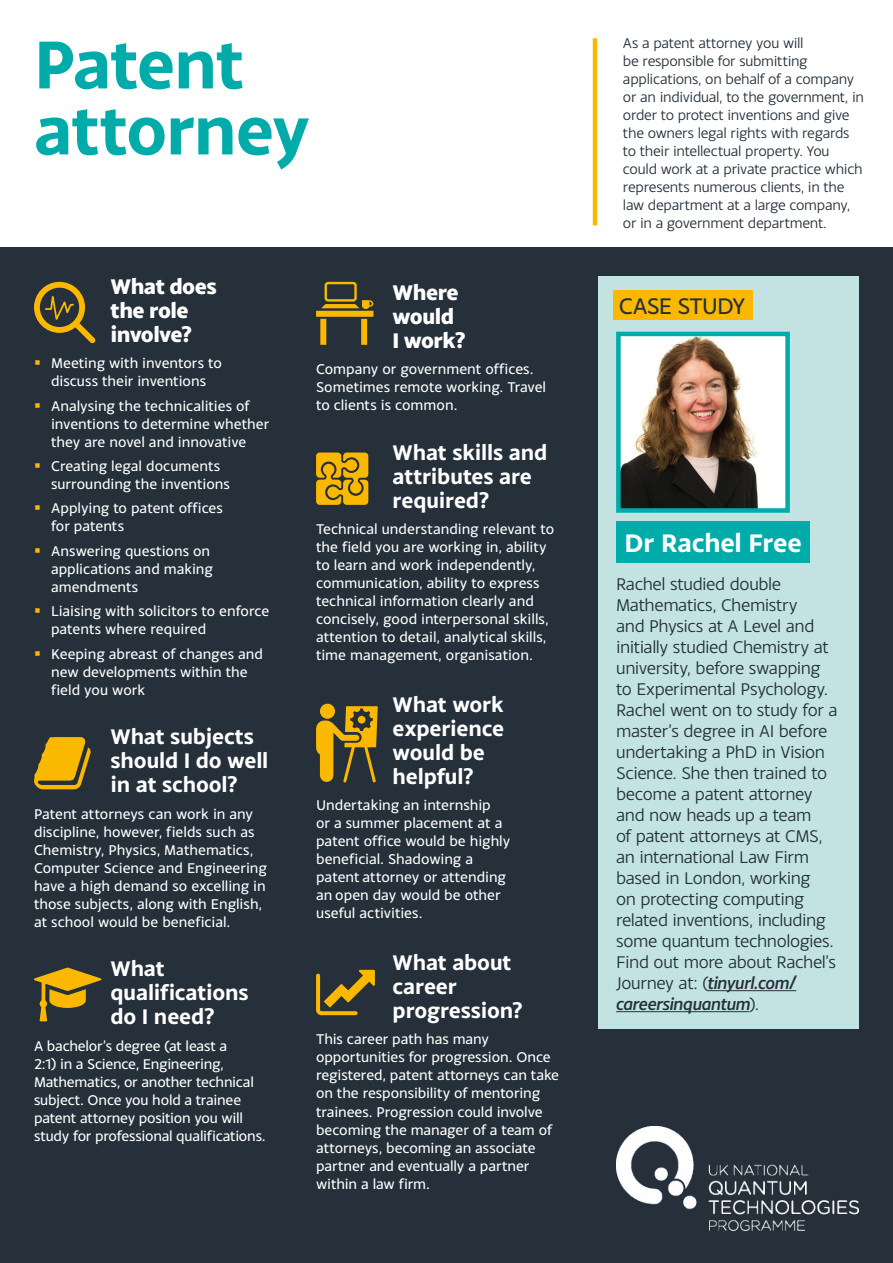
<style>
.page{position:relative;width:893px;height:1263px;background:#fff}
.page>*{position:absolute;margin:0;border:0;box-sizing:border-box;transform-origin:0 0}
.t1{font:700 72px/66px "Monsal Gothic";letter-spacing:-.02em;color:#00abaa}
.Case_Study_subject{font:700 27px "Monsal Gothic";letter-spacing:-.01em;color:#fff}
.t2{font:24px "Monsal Gothic";letter-spacing:-.04em;color:#25303b}
.H2_SUBHEAD{font:700 22.5px/24px "Monsal Gothic";letter-spacing:-.01em;color:#fff}
.H2_SUBHEAD-2{font:800 22.5px/24px "Monsal Gothic";letter-spacing:-.025em;color:#fff}
.t3{font:18px/21px "Monsal Gothic";letter-spacing:-.025em;color:#25303b}
.Body{font:15px/18px "Monsal Gothic";letter-spacing:-.005em;color:#fff}
.t4{font:15px/18px "Monsal Gothic";letter-spacing:-.02em;color:#25303b}
.s1{color:#fbb800}
.s2{font-weight:500;font-style:italic}
</style>
<div class="page">
<div style="left:0;top:248px;width:893px;height:1015px;background:#25303b"></div>
<div style="left:34px;top:282px;width:51px;height:51px;border:6px solid #fbb800;border-radius:50%"></div>
<svg style="left:43px;top:285px;width:53px;height:59px"></svg>
<svg style="left:34px;top:737px;width:57px;height:52px"></svg>
<svg style="left:34px;top:967px;width:67px;height:54px"></svg>
<div style="left:316px;top:311px;width:57px;height:6px;background:#fbb800"></div>
<div style="left:320px;top:319px;width:6px;height:26px;background:#fbb800"></div>
<div style="left:361px;top:319px;width:6px;height:26px;background:#fbb800"></div>
<div style="left:325px;top:282px;width:32px;height:20px;border:2px solid #fbb800;border-radius:2px"></div>
<svg style="left:321px;top:299px;width:53px;height:10px"></svg>
<svg style="left:316px;top:452px;width:52px;height:53px;background:#ce9b0c"></svg>
<div style="left:320px;top:704px;width:15px;height:15px;background:#fbb800;border-radius:50%"></div>
<div style="left:320px;top:727px;width:13px;height:48px;background:#fbb800"></div>
<div style="left:316px;top:729px;width:17px;height:19px;background:#fbb800"></div>
<svg style="left:322px;top:706px;width:56px;height:77px"></svg>
<svg style="left:316px;top:970px;width:59px;height:46px"></svg>
<hr style="left:593px;top:38px;width:4px;height:187px;background:#fbb800">
<div style="left:598px;top:276px;width:261px;height:753px;background:#c3e3e3"></div>
<div style="left:616px;top:522px;width:194px;height:41px;background:#00abaa"></div>
<hr style="left:708px;top:990px;width:88px;height:1px;background:#25303b">
<hr style="left:616px;top:1011px;width:133px;height:1px;background:#25303b">
<div style="left:613px;top:290px;width:139px;height:30px;background:#fbb800"></div>
<img style="left:621px;top:337px;width:164px;height:171px">
<div style="left:616px;top:332px;width:174px;height:181px;border:4px solid #00abaa"></div>
<img style="left:616px;top:1126px;width:243px;height:104px">
<h1 class="t1" style="left:34px;top:30px;width:278px">Patent attorney</h1>
<h2 class="H2_SUBHEAD-2" style="left:111px;top:274px;width:108px">What does the role involve?</h2>
<p class="Body" style="left:34px;top:354px;width:189px;text-align:center"><span class="s1">▪</span> Meeting with inventors to discuss their inventions</p>
<p class="Body" style="left:51px;top:396px;width:220px;text-indent:-17px"><span class="s1">▪</span> Analysing the technicalities of inventions to determine whether they are novel and innovative</p>
<p class="Body" style="left:51px;top:457px;width:180px;text-indent:-17px"><span class="s1">▪</span> Creating legal documents surrounding the inventions</p>
<p class="Body" style="left:51px;top:499px;width:173px;text-indent:-17px"><span class="s1">▪</span> Applying to patent offices for patents</p>
<p class="Body" style="left:51px;top:541px;width:163px;text-indent:-17px"><span class="s1">▪</span> Answering questions on applications and making amendments</p>
<p class="Body" style="left:51px;top:602px;width:220px;text-indent:-17px"><span class="s1">▪</span> Liaising with solicitors to enforce patents where required</p>
<p class="Body" style="left:51px;top:644px;width:214px;text-indent:-17px"><span class="s1">▪</span> Keeping abreast of changes and new developments within the field you work</p>
<h2 class="H2_SUBHEAD" style="left:111px;top:724px;width:159px">What subjects should I do well in at school?</h2>
<p class="Body" style="left:34px;top:804px;width:234px">Patent attorneys can work in any discipline, however, fields such as Chemistry, Physics, Mathematics, Computer Science and Engineering have a high demand so excelling in those subjects, along with English, at school would be beneficial.</p>
<h2 class="H2_SUBHEAD" style="left:111px;top:956px;width:140px">What qualifications do I need?</h2>
<p class="Body" style="left:34px;top:1036px;width:233px">A bachelor’s degree (at least a<br>2:1) in a Science, Engineering, Mathematics, or another technical subject. Once you hold a trainee patent attorney position you will study for professional qualifications.</p>
<h2 class="H2_SUBHEAD-2" style="left:393px;top:279px;width:75px">Where would<br>I work?</h2>
<p class="Body" style="left:316px;top:360px;width:232px">Company or government offices.<br>Sometimes remote working. Travel to clients is common.</p>
<h2 class="H2_SUBHEAD" style="left:393px;top:440px;width:156px">What skills and attributes are required?</h2>
<p class="Body" style="left:316px;top:520px;width:240px">Technical understanding relevant to the field you are working in, ability to learn and work independently, communication, ability to express technical information clearly and concisely, good interpersonal skills, attention to detail, analytical skills, time management, organisation.</p>
<h2 class="H2_SUBHEAD" style="left:393px;top:692px;width:113px">What work experience would be helpful?</h2>
<p class="Body" style="left:316px;top:796px;width:196px">Undertaking an internship<br>or a summer placement at a patent office would be highly beneficial. Shadowing a patent attorney or attending an open day would be other useful activities.</p>
<h2 class="H2_SUBHEAD" style="left:393px;top:950px;width:132px">What about career progression?</h2>
<p class="Body" style="left:316px;top:1030px;width:245px">This career path has many opportunities for progression. Once registered, patent attorneys can take on the responsibility of mentoring trainees. Progression could involve becoming the manager of a team of attorneys, becoming an associate partner and eventually a partner within a law firm.</p>
<h2 class="t4" style="left:623px;top:34px;width:242px">As a patent attorney you will<br>be responsible for submitting applications, on behalf of a company or an individual, to the government, in order to protect inventions and give the owners legal rights with regards to their intellectual property. You could work at a private practice which represents numerous clients, in the law department at a large company, or in a government department.</h2>
<p class="t2" style="left:619px;top:291px;width:128px">CASE STUDY</p>
<p class="Case_Study_subject" style="left:625px;top:525px;width:179px">Dr Rachel Free</p>
<h2 class="t3" style="left:616px;top:573px;width:223px">Rachel studied double<br>Mathematics, Chemistry<br>and Physics at A Level and initially studied Chemistry at university, before swapping to Experimental Psychology.<br>Rachel went on to study for a master’s degree in AI before undertaking a PhD in Vision<br>Science. She then trained to become a patent attorney and now heads up a team<br>of patent attorneys at CMS, an international Law Firm based in London, working<br>on protecting computing related inventions, including some quantum technologies.<br>Find out more about Rachel’s<br>Journey at: (<span class="s2">tinyurl.com/ careersinquantum</span>).</h2>
</div>
